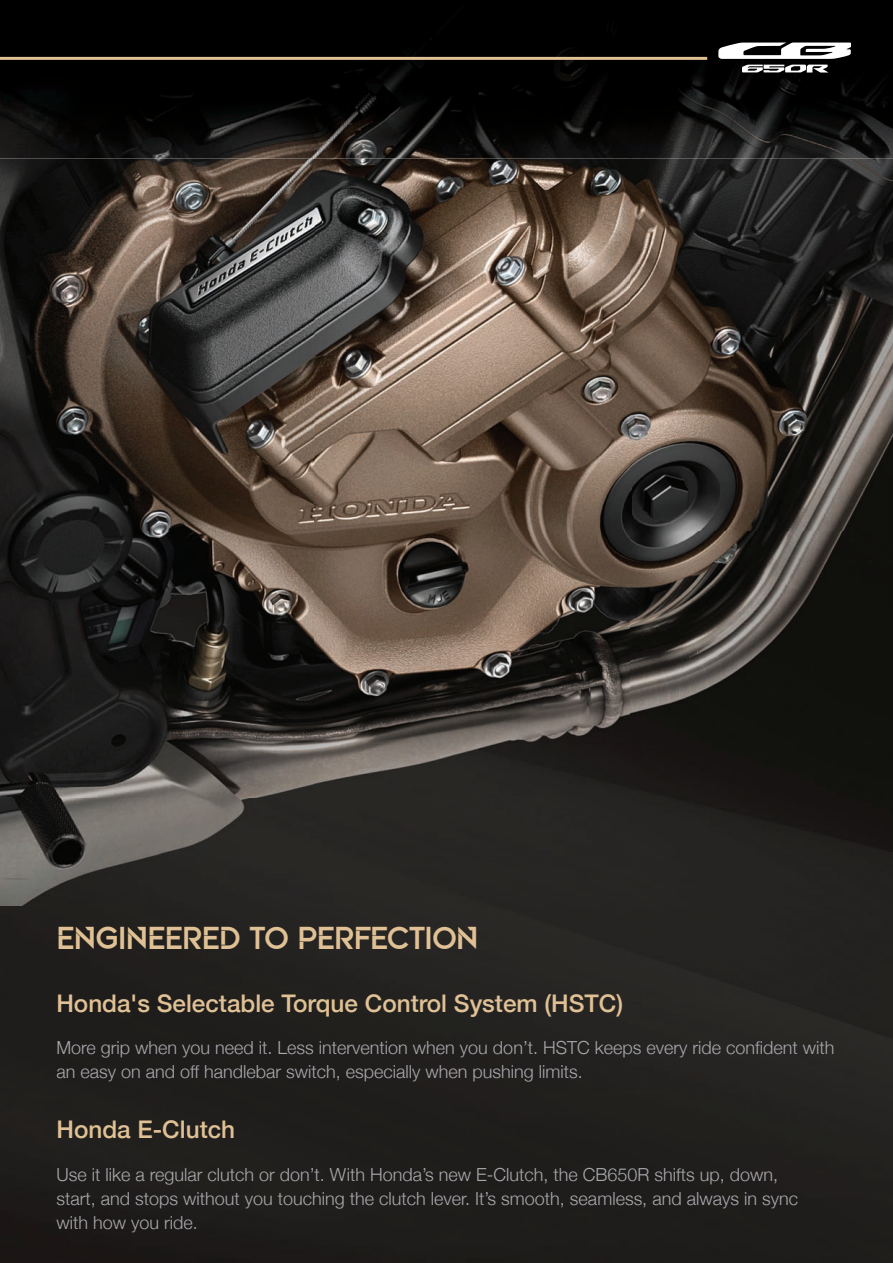
<style>
.page{position:relative;width:893px;height:1263px;background:#fff}
.page>*{position:absolute;margin:0;border:0;box-sizing:border-box;transform-origin:0 0}
.t1{font:32.25px "Nehad";letter-spacing:-.045em;color:#e0c195}
.t2{font:500 24.3px "Helvetica Neue";color:#e0c195}
.t3{font:300 18px/24px "Helvetica Neue";color:#a8a9ad}
</style>
<div class="page">
<img style="left:0;top:0;width:893px;height:1263px">
<svg style="left:718px;top:42px;width:133px;height:17px"></svg>
<svg style="left:742px;top:65px;width:87px;height:8px"></svg>
<hr style="left:0;top:57px;width:707px;height:3px;background:#e0c195">
<h1 class="t1" style="left:56px;top:926px;width:424px">ENGINEERED TO PERFECTION</h1>
<h2 class="t2" style="left:56px;top:983px;width:568px">Honda's Selectable Torque Control System (HSTC)</h2>
<p class="t3" style="left:56px;top:1034px;width:780px">More grip when you need it. Less intervention when you don’t. HSTC keeps every ride confident with an easy on and off handlebar switch, especially when pushing limits.</p>
<h2 class="t2" style="left:57px;top:1109px;width:180px">Honda E-Clutch</h2>
<p class="t3" style="left:57px;top:1161px;width:743px">Use it like a regular clutch or don’t. With Honda’s new E-Clutch, the CB650R shifts up, down, start, and stops without you touching the clutch lever. It’s smooth, seamless, and always in sync with how you ride.</p>
</div>
